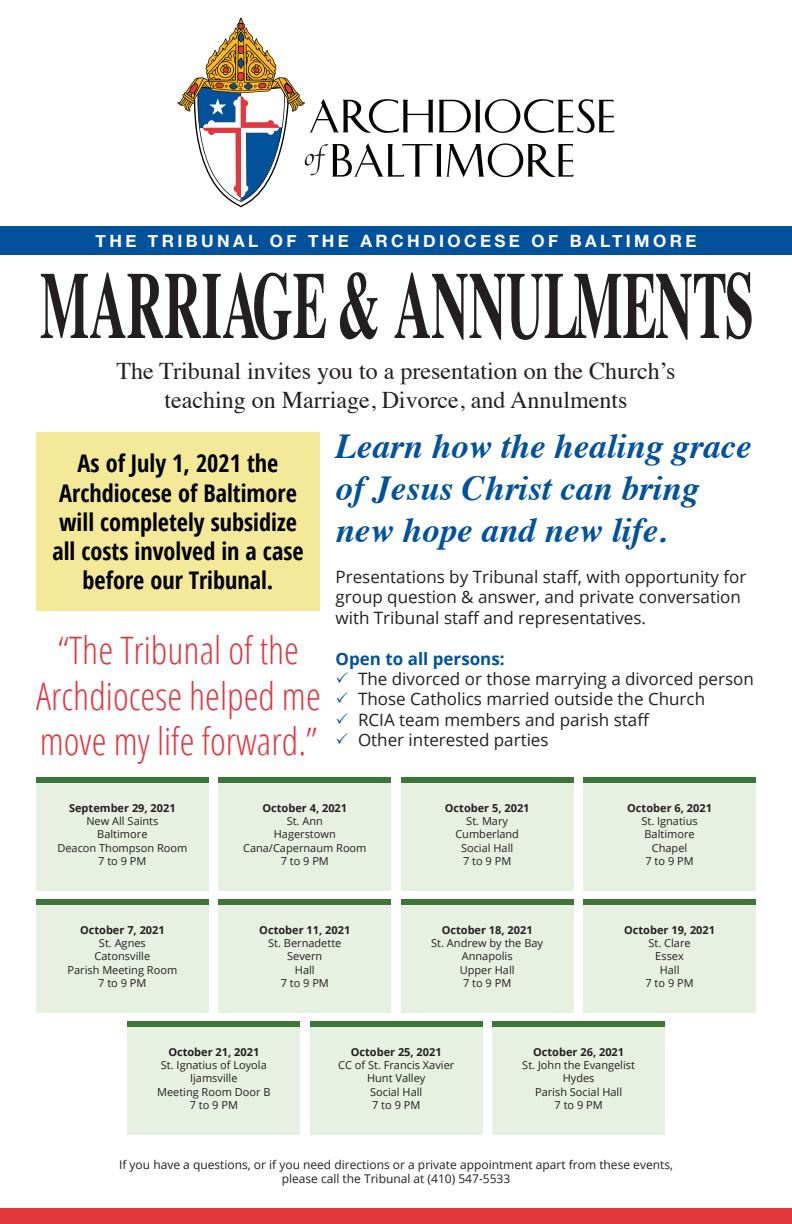
<style>
.page{position:relative;width:792px;height:1224px;background:#fff}
.page>*{position:absolute;margin:0;border:0;box-sizing:border-box;transform-origin:0 0}
.t1{font:700 94.9px "Times";color:#231f20;scale:.55 1}
.t2{font:300 37.9px/45.5px "Open Sans Condensed";color:#e13842;text-align:center}
.t3{font:italic 700 35px/42px "Times";color:#01529b}
.t4{font:700 condensed 24.3px/29.2px "Open Sans";color:#000;text-align:center}
.t5{font:24px "Times";color:#231f20}
.t6{font:17px/20.4px "Open Sans";color:#231f20}
.t7{font:700 17px "Helvetica Neue";letter-spacing:.2em;color:#fff}
.t8{font:700 17px "Open Sans";color:#01529b}
.t9{font:12px "Open Sans";color:#231f20}
.t10{font:11px "Open Sans";color:#231f20}
.t11{font:700 11px "Open Sans";color:#231f20}
</style>
<div class="page">
<svg style="left:178px;top:18px;width:436px;height:189px"></svg>
<div style="left:0;top:226px;width:792px;height:29px;background:#01529b"></div>
<div style="left:36px;top:432px;width:284px;height:179px;background:#f3e999"></div>
<div style="left:36px;top:777px;width:173px;height:114px;background:#e7f1e2"></div>
<div style="left:36px;top:777px;width:173px;height:6px;background:#3d7738"></div>
<div style="left:401px;top:777px;width:173px;height:114px;background:#e7f1e2"></div>
<div style="left:401px;top:777px;width:173px;height:6px;background:#3d7738"></div>
<div style="left:218px;top:777px;width:173px;height:114px;background:#e7f1e2"></div>
<div style="left:218px;top:777px;width:173px;height:6px;background:#3d7738"></div>
<div style="left:583px;top:777px;width:173px;height:114px;background:#e7f1e2"></div>
<div style="left:583px;top:777px;width:173px;height:6px;background:#3d7738"></div>
<div style="left:36px;top:899px;width:173px;height:114px;background:#e7f1e2"></div>
<div style="left:36px;top:899px;width:173px;height:6px;background:#3d7738"></div>
<div style="left:401px;top:899px;width:173px;height:114px;background:#e7f1e2"></div>
<div style="left:401px;top:899px;width:173px;height:6px;background:#3d7738"></div>
<div style="left:218px;top:899px;width:173px;height:114px;background:#e7f1e2"></div>
<div style="left:218px;top:899px;width:173px;height:6px;background:#3d7738"></div>
<div style="left:583px;top:899px;width:173px;height:114px;background:#e7f1e2"></div>
<div style="left:583px;top:899px;width:173px;height:6px;background:#3d7738"></div>
<div style="left:127px;top:1021px;width:173px;height:114px;background:#e7f1e2"></div>
<div style="left:127px;top:1021px;width:173px;height:6px;background:#3d7738"></div>
<div style="left:492px;top:1021px;width:173px;height:114px;background:#e7f1e2"></div>
<div style="left:492px;top:1021px;width:173px;height:6px;background:#3d7738"></div>
<div style="left:310px;top:1021px;width:173px;height:114px;background:#e7f1e2"></div>
<div style="left:310px;top:1021px;width:173px;height:6px;background:#3d7738"></div>
<div style="left:0;top:1208px;width:792px;height:16px;background:#e1373d"></div>
<p class="t7" style="left:96px;top:228px;width:602px">THE TRIBUNAL OF THE ARCHDIOCESE OF BALTIMORE</p>
<h1 class="t1" style="left:40px;top:215px;width:1299px">MARRIAGE &amp; ANNULMENTS</h1>
<p class="t5" style="left:116px;top:349px;width:561px">The Tribunal invites you to a presentation on the Church’s</p>
<p class="t5" style="left:164px;top:377px;width:465px">teaching on Marriage, Divorce, and Annulments</p>
<p class="t4" style="left:52px;top:448px;width:253px">As of July 1, 2021 the<br>Archdiocese of Baltimore will completely subsidize all costs involved in a case before our Tribunal.</p>
<p class="t2" style="left:36px;top:626px;width:286px">“The Tribunal of the<br>Archdiocese helped me move my life forward.”</p>
<p class="t3" style="left:336px;top:422px;width:418px">Learn how the healing grace of Jesus Christ can bring new hope and new life.</p>
<p class="t6" style="left:336px;top:566px;width:412px">Presentations by Tribunal staff, with opportunity for group question &amp; answer, and private conversation with Tribunal staff and representatives.</p>
<p class="t8" style="left:336px;top:646px;width:171px">Open to all persons:</p>
<p class="t6" style="left:358px;top:668px;width:397px">The divorced or those marrying a divorced person</p>
<p class="t6" style="left:358px;top:689px;width:349px">Those Catholics married outside the Church</p>
<p class="t6" style="left:358px;top:709px;width:293px">RCIA team members and parish staff</p>
<p class="t6" style="left:358px;top:729px;width:192px">Other interested parties</p>
<p class="t11" style="left:69px;top:800px;width:108px">September 29, 2021</p>
<p class="t10" style="left:86px;top:814px;width:74px">New All Saints</p>
<p class="t10" style="left:97px;top:827px;width:52px">Baltimore</p>
<p class="t10" style="left:57px;top:840px;width:132px">Deacon Thompson Room</p>
<p class="t10" style="left:98px;top:853px;width:50px">7 to 9 PM</p>
<p class="t11" style="left:80px;top:922px;width:86px">October 7, 2021</p>
<p class="t10" style="left:99px;top:936px;width:48px">St. Agnes</p>
<p class="t10" style="left:95px;top:949px;width:57px">Catonsville</p>
<p class="t10" style="left:68px;top:962px;width:111px">Parish Meeting Room</p>
<p class="t10" style="left:98px;top:975px;width:50px">7 to 9 PM</p>
<p class="t11" style="left:262px;top:800px;width:86px">October 4, 2021</p>
<p class="t10" style="left:287px;top:814px;width:38px">St. Ann</p>
<p class="t10" style="left:274px;top:827px;width:64px">Hagerstown</p>
<p class="t10" style="left:243px;top:840px;width:125px">Cana/Capernaum Room</p>
<p class="t10" style="left:281px;top:853px;width:50px">7 to 9 PM</p>
<p class="t11" style="left:259px;top:922px;width:93px">October 11, 2021</p>
<p class="t10" style="left:268px;top:936px;width:75px">St. Bernadette</p>
<p class="t10" style="left:287px;top:949px;width:37px">Severn</p>
<p class="t10" style="left:295px;top:962px;width:21px">Hall</p>
<p class="t10" style="left:281px;top:975px;width:50px">7 to 9 PM</p>
<p class="t11" style="left:445px;top:800px;width:86px">October 5, 2021</p>
<p class="t10" style="left:466px;top:814px;width:43px">St. Mary</p>
<p class="t10" style="left:455px;top:827px;width:65px">Cumberland</p>
<p class="t10" style="left:461px;top:840px;width:54px">Social Hall</p>
<p class="t10" style="left:463px;top:853px;width:50px">7 to 9 PM</p>
<p class="t11" style="left:442px;top:922px;width:93px">October 18, 2021</p>
<p class="t10" style="left:431px;top:936px;width:113px">St. Andrew by the Bay</p>
<p class="t10" style="left:462px;top:949px;width:52px">Annapolis</p>
<p class="t10" style="left:460px;top:962px;width:56px">Upper Hall</p>
<p class="t10" style="left:463px;top:975px;width:50px">7 to 9 PM</p>
<p class="t11" style="left:627px;top:800px;width:86px">October 6, 2021</p>
<p class="t10" style="left:641px;top:814px;width:58px">St. Ignatius</p>
<p class="t10" style="left:644px;top:827px;width:52px">Baltimore</p>
<p class="t10" style="left:652px;top:840px;width:37px">Chapel</p>
<p class="t10" style="left:645px;top:853px;width:50px">7 to 9 PM</p>
<p class="t11" style="left:624px;top:922px;width:93px">October 19, 2021</p>
<p class="t10" style="left:648px;top:936px;width:44px">St. Clare</p>
<p class="t10" style="left:655px;top:949px;width:30px">Essex</p>
<p class="t10" style="left:660px;top:962px;width:21px">Hall</p>
<p class="t10" style="left:645px;top:975px;width:50px">7 to 9 PM</p>
<p class="t11" style="left:168px;top:1044px;width:93px">October 21, 2021</p>
<p class="t10" style="left:161px;top:1058px;width:107px">St. Ignatius of Loyola</p>
<p class="t10" style="left:190px;top:1071px;width:49px">Ijamsville</p>
<p class="t10" style="left:157px;top:1084px;width:115px">Meeting Room Door B</p>
<p class="t10" style="left:190px;top:1097px;width:50px">7 to 9 PM</p>
<p class="t11" style="left:351px;top:1044px;width:93px">October 25, 2021</p>
<p class="t10" style="left:338px;top:1058px;width:118px">CC of St. Francis Xavier</p>
<p class="t10" style="left:367px;top:1071px;width:60px">Hunt Valley</p>
<p class="t10" style="left:370px;top:1084px;width:54px">Social Hall</p>
<p class="t10" style="left:372px;top:1097px;width:50px">7 to 9 PM</p>
<p class="t11" style="left:533px;top:1044px;width:93px">October 26, 2021</p>
<p class="t10" style="left:522px;top:1058px;width:114px">St. John the Evangelist</p>
<p class="t10" style="left:563px;top:1071px;width:33px">Hydes</p>
<p class="t10" style="left:535px;top:1084px;width:89px">Parish Social Hall</p>
<p class="t10" style="left:555px;top:1097px;width:50px">7 to 9 PM</p>
<p class="t9" style="left:119px;top:1156px;width:556px">If you have a questions, or if you need directions or a private appointment apart from these events,</p>
<p class="t9" style="left:282px;top:1171px;width:230px">please call the Tribunal at (410) 547-5533</p>
</div>
